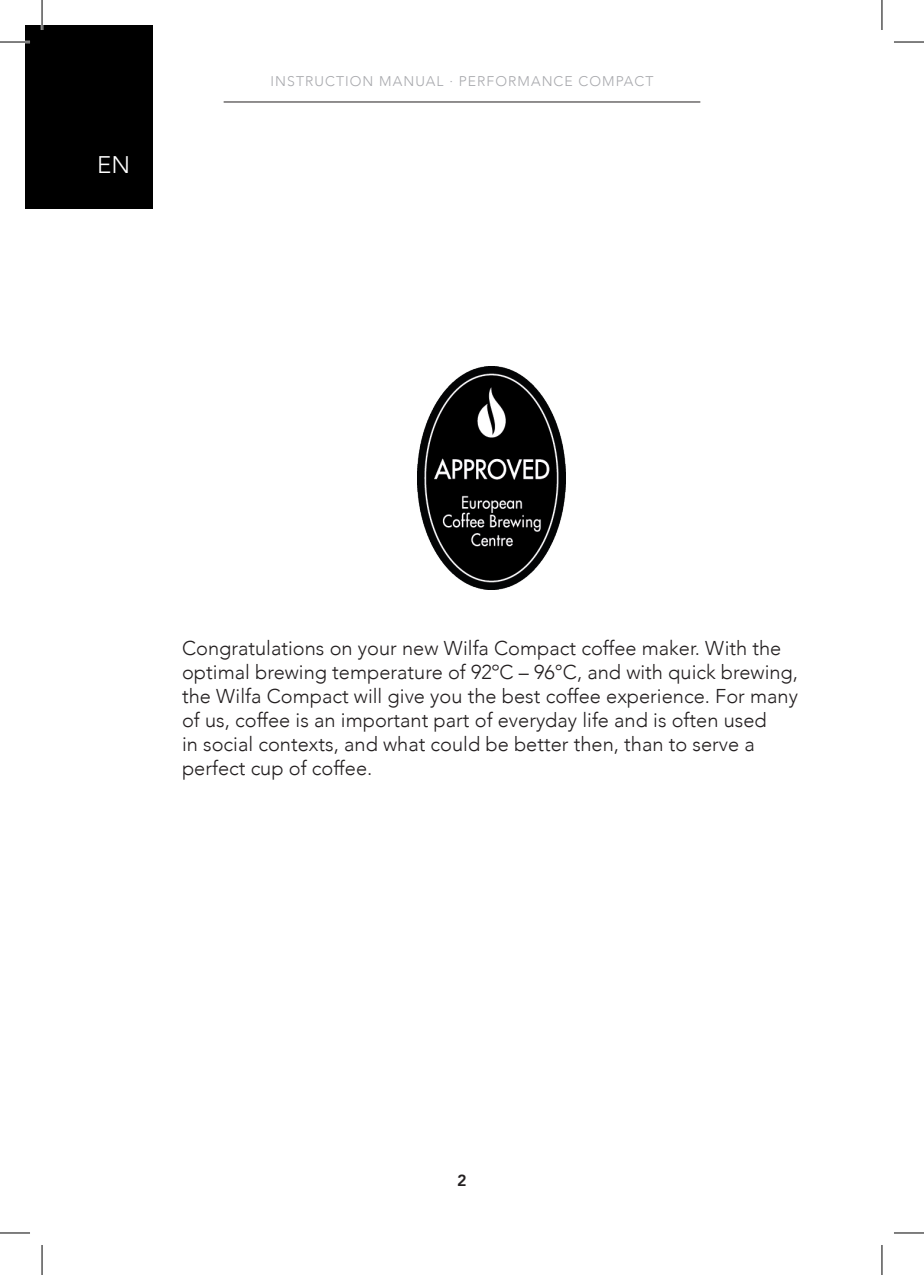
<style>
.page{position:relative;width:924px;height:1275px;background:#fff}
.page>*{position:absolute;margin:0;border:0;box-sizing:border-box;transform-origin:0 0}
.t1{font:300 24px "Avenir";color:#fff}
.t2{font:300 20px/24px "Avenir";color:#231f20}
.t3{font:800 16px "Avenir LT Pro";color:#231f20}
.t4{font:300 14px "Avenir";letter-spacing:.075em;color:#a8a9ad}
.s1{font-family:"Avenir LT Pro"}
</style>
<div class="page">
<hr style="left:223px;top:101px;width:477px;height:1px;background:#231f20">
<div style="left:25px;top:25px;width:127px;height:183px;background:#000"></div>
<img style="left:417px;top:367px;width:148px;height:222px">
<hr style="left:0;top:41px;width:30px;height:2px;background:#fff">
<hr style="left:41px;top:0;width:2px;height:30px;background:#fff">
<hr style="left:0;top:42px;width:30px;height:1px;background:#000">
<hr style="left:893px;top:42px;width:30px;height:1px;background:#000">
<hr style="left:0;top:1232px;width:30px;height:1px;background:#000">
<hr style="left:893px;top:1232px;width:30px;height:1px;background:#000">
<hr style="left:42px;top:0;width:1px;height:30px;background:#000">
<hr style="left:42px;top:1245px;width:1px;height:30px;background:#000">
<hr style="left:881px;top:0;width:1px;height:30px;background:#000">
<hr style="left:881px;top:1245px;width:1px;height:30px;background:#000">
<p class="t1" style="left:97px;top:150px;width:34px">EN</p>
<p class="t4" style="left:270px;top:73px;width:384px">INSTRUCTION MANUAL <span class="s1">·</span> PERFORMANCE COMPACT</p>
<p class="t2" style="left:182px;top:636px;width:617px">Congratulations on your new Wilfa Compact coffee maker. With the optimal brewing temperature of 92ºC – 96°C, and with quick brewing, the Wilfa Compact will give you the best coffee experience. For many of us, coffee is an important part of everyday life and is often used<br>in social contexts, and what could be better then, than to serve a perfect cup of coffee.</p>
<p class="t3" style="left:457px;top:1170px;width:11px">2</p>
</div>
